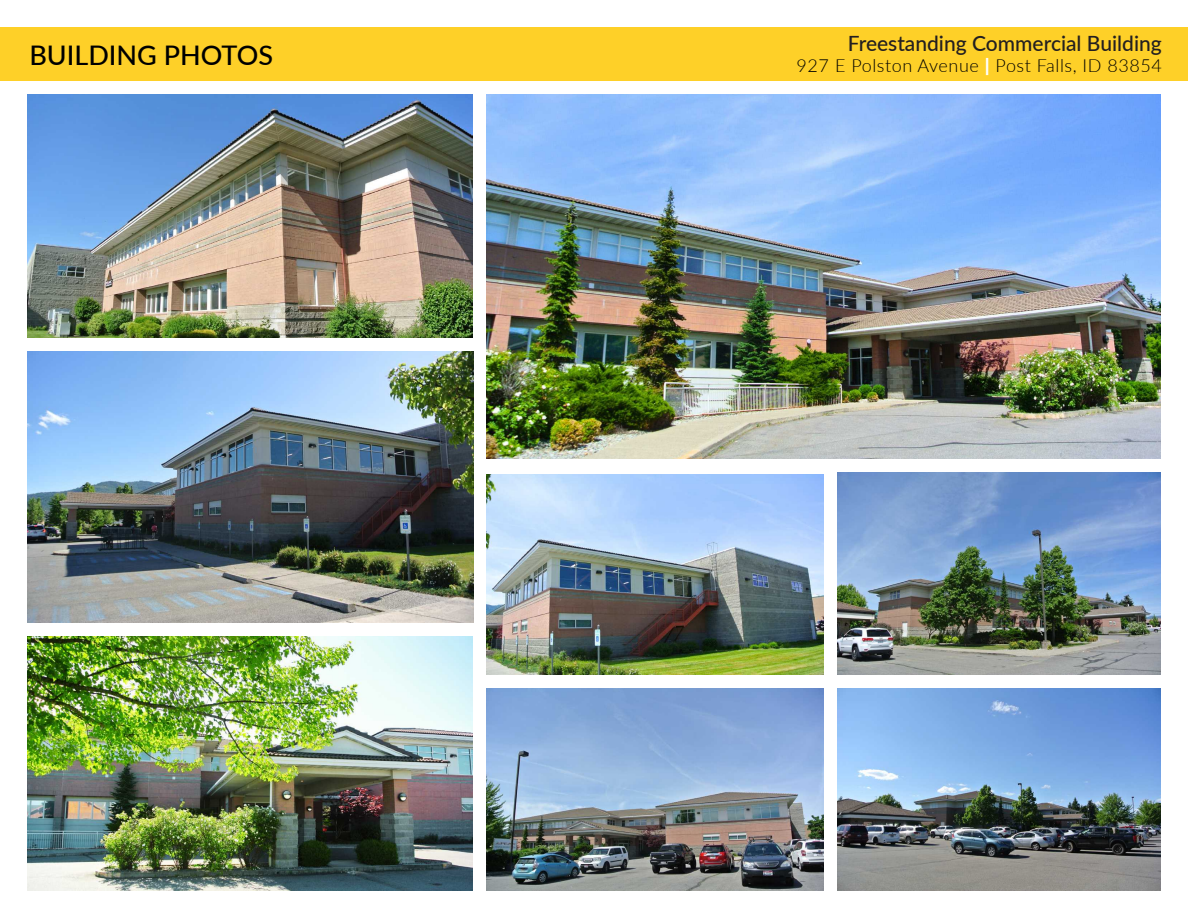
<style>
.page{position:relative;width:1188px;height:918px;background:#fff}
.page>*{position:absolute;margin:0;border:0;box-sizing:border-box;transform-origin:0 0}
.t1{font:500 27px "Lato";color:#000}
.t2{font:500 21px "Lato";color:#231f20}
.t3{font:300 18px "Lato";letter-spacing:.03em;color:#000}
.s1{font-weight:900;color:#fff}
</style>
<div class="page">
<div style="left:0;top:27px;width:1188px;height:54px;background:#fed028"></div>
<img style="left:27px;top:351px;width:446px;height:272px">
<img style="left:27px;top:636px;width:445px;height:255px">
<img style="left:27px;top:94px;width:445px;height:244px">
<img style="left:486px;top:94px;width:675px;height:365px">
<img style="left:486px;top:475px;width:338px;height:200px">
<img style="left:837px;top:472px;width:324px;height:203px">
<img style="left:486px;top:688px;width:338px;height:203px">
<img style="left:837px;top:688px;width:324px;height:203px">
<p class="t1" style="left:29px;top:36px;width:245px">BUILDING PHOTOS</p>
<p class="t2" style="left:848px;top:28px;width:316px">Freestanding Commercial Building</p>
<p class="t3" style="left:797px;top:53px;width:367px">927 E Polston Avenue <span class="s1">|</span> Post Falls, ID 83854</p>
</div>
